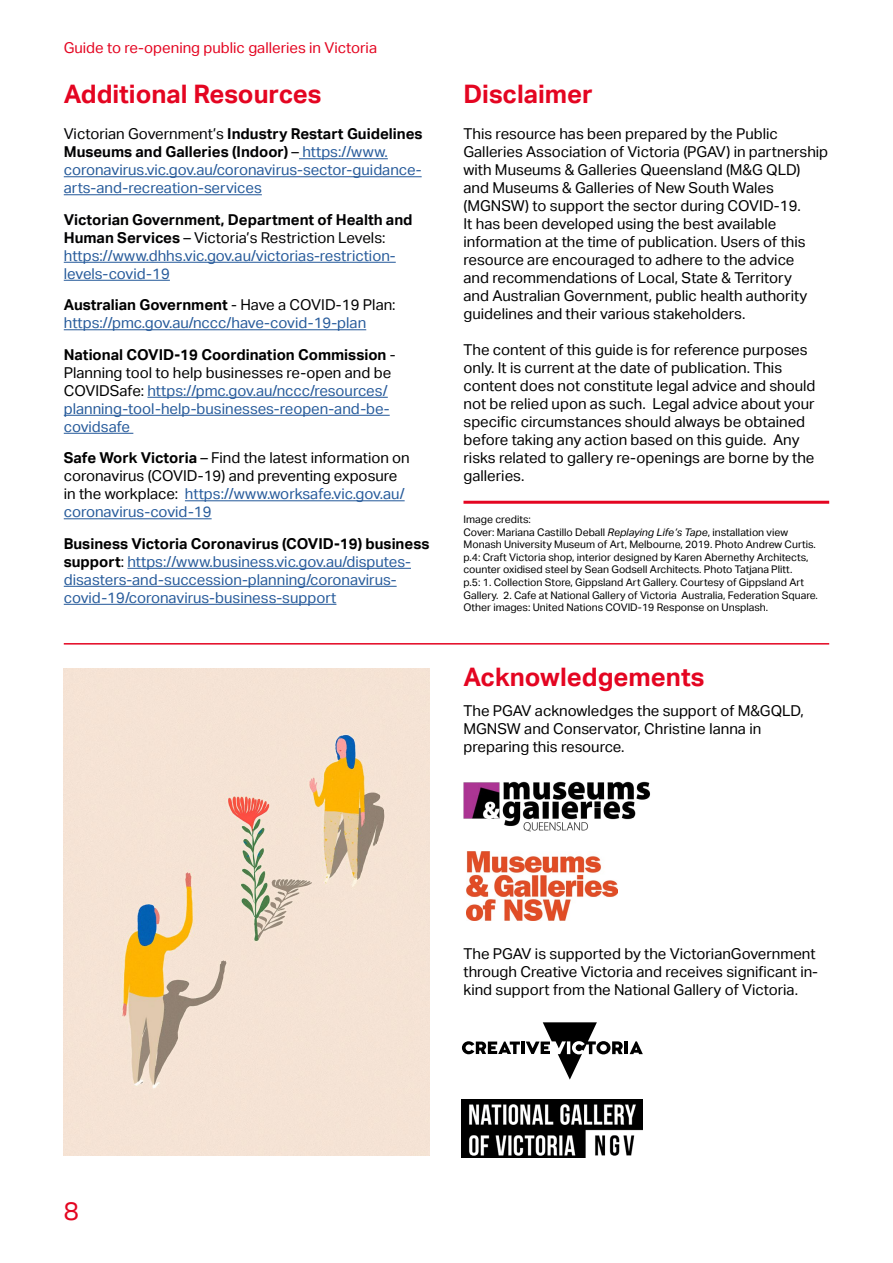
<style>
.page{position:relative;width:893px;height:1263px;background:#fff}
.page>*{position:absolute;margin:0;border:0;box-sizing:border-box;transform-origin:0 0}
.t1{font:700 25.5px "Aktiv Grotesk";color:#e40521}
.t2{font:25.5px "Aktiv Grotesk";color:#e40521}
.t3{font:15px/18px "Aktiv Grotesk";color:#000}
.t4{font:15px/18px "Aktiv Grotesk";color:#275b9b}
.t5{font:15px "Aktiv Grotesk";color:#e40521}
.t6{font:10.5px/12.6px "Aktiv Grotesk";color:#000}
.s1{color:#020203}
.s2{font-weight:700;color:#020203}
.s3{font-weight:700;color:#000}
.s4{color:#000}
.s5{font-weight:700}
.s6{color:#275b9b}
.s7{font-style:italic}
</style>
<div class="page">
<hr style="left:299px;top:158px;width:89px;height:1px;background:#275b9b">
<hr style="left:64px;top:176px;width:358px;height:1px;background:#275b9b">
<hr style="left:64px;top:194px;width:198px;height:1px;background:#275b9b">
<hr style="left:64px;top:262px;width:332px;height:1px;background:#275b9b">
<hr style="left:64px;top:280px;width:106px;height:1px;background:#275b9b">
<hr style="left:64px;top:329px;width:302px;height:1px;background:#275b9b">
<hr style="left:147px;top:397px;width:241px;height:1px;background:#275b9b">
<hr style="left:64px;top:415px;width:326px;height:1px;background:#275b9b">
<hr style="left:64px;top:433px;width:69px;height:1px;background:#275b9b">
<hr style="left:185px;top:500px;width:220px;height:1px;background:#275b9b">
<hr style="left:64px;top:518px;width:148px;height:1px;background:#275b9b">
<hr style="left:127px;top:568px;width:284px;height:1px;background:#275b9b">
<hr style="left:64px;top:586px;width:333px;height:1px;background:#275b9b">
<hr style="left:64px;top:604px;width:272px;height:1px;background:#275b9b">
<img style="left:64px;top:668px;width:365px;height:487px">
<hr style="left:64px;top:643px;width:765px;height:1px;background:#e40521">
<img style="left:463px;top:781px;width:187px;height:51px">
<img style="left:466px;top:852px;width:152px;height:69px">
<svg style="left:630px;top:1041px;width:13px;height:13px"></svg>
<hr style="left:624px;top:1041px;width:4px;height:13px;background:#000">
<svg style="left:462px;top:1022px;width:161px;height:57px"></svg>
<img style="left:462px;top:1100px;width:181px;height:57px">
<hr style="left:463px;top:501px;width:366px;height:3px;background:#e40521">
<p class="t5" style="left:64px;top:39px;width:315px">Guide to re-opening public galleries in Victoria</p>
<h1 class="t1" style="left:64px;top:80px;width:259px">Additional Resources</h1>
<p class="t4" style="left:64px;top:125px;width:360px"><span class="s1">Victorian Government’s</span> <span class="s2">Industry Restart Guidelines Museums and Galleries (Indoor)</span> <span class="s1">–</span> https://www. coronavirus.vic.gov.au/coronavirus-sector-guidance&shy;arts-and-recreation-services</p>
<p class="t4" style="left:64px;top:211px;width:350px"><span class="s2">Victorian Government, Department of Health and Human Services</span> <span class="s1">– Victoria’s Restriction Levels: </span>https://www.dhhs.vic.gov.au/victorias-restriction&shy;levels-covid-19</p>
<p class="t4" style="left:64px;top:296px;width:333px"><span class="s3">Australian Government</span> <span class="s4">- Have a COVID-19 Plan: </span>https://pmc.gov.au/nccc/have-covid-19-plan</p>
<p class="t4" style="left:64px;top:346px;width:333px"><span class="s3">National COVID-19 Coordination Commission</span> <span class="s4">- Planning tool to help businesses re-open and be COVIDSafe:</span> https://pmc.gov.au/nccc/resources/ planning-tool-help-businesses-reopen-and-be&shy;covidsafe</p>
<p class="t3" style="left:64px;top:449px;width:348px"><span class="s5">Safe Work Victoria</span> – Find the latest information on coronavirus (COVID-19) and preventing exposure in the workplace: <span class="s6">https://www.worksafe.vic.gov.au/ coronavirus-covid-19</span></p>
<p class="t4" style="left:64px;top:535px;width:367px"><span class="s3">Business Victoria Coronavirus (COVID-19) business support</span><span class="s4">:</span> https://www.business.vic.gov.au/disputes&shy;disasters-and-succession-planning/coronavirus&shy;covid-19/coronavirus-business-support</p>
<h1 class="t1" style="left:463px;top:80px;width:131px">Disclaimer</h1>
<p class="t3" style="left:463px;top:125px;width:366px">This resource has been prepared by the Public Galleries Association of Victoria (PGAV) in partnership with Museums &amp; Galleries Queensland (M&amp;G QLD) and Museums &amp; Galleries of New South Wales (MGNSW) to support the sector during COVID-19.<br>It has been developed using the best available information at the time of publication. Users of this resource are encouraged to adhere to the advice<br>and recommendations of Local, State &amp; Territory<br>and Australian Government, public health authority guidelines and their various stakeholders.</p>
<p class="t3" style="left:463px;top:341px;width:353px">The content of this guide is for reference purposes only. It is current at the date of publication. This content does not constitute legal advice and should not be relied upon as such. Legal advice about your specific circumstances should always be obtained before taking any action based on this guide. Any risks related to gallery re-openings are borne by the galleries.</p>
<p class="t6" style="left:463px;top:513px;width:356px">Image credits:<br>Cover: Mariana Castillo Deball <span class="s7">Replaying Life’s Tape</span>, installation view Monash University Museum of Art, Melbourne, 2019. Photo Andrew Curtis. p.4: Craft Victoria shop, interior designed by Karen Abernethy Architects, counter oxidised steel by Sean Godsell Architects. Photo Tatjana Plitt.<br>p.5: 1. Collection Store, Gippsland Art Gallery. Courtesy of Gippsland Art Gallery. 2. Cafe at National Gallery of Victoria Australia, Federation Square.<br>Other images: United Nations COVID-19 Response on Unsplash.</p>
<h1 class="t1" style="left:463px;top:663px;width:242px">Acknowledgements</h1>
<p class="t3" style="left:463px;top:702px;width:342px">The PGAV acknowledges the support of M&amp;GQLD,<br>MGNSW and Conservator, Christine Ianna in preparing this resource.</p>
<p class="t3" style="left:463px;top:944px;width:356px">The PGAV is supported by the VictorianGovernment through Creative Victoria and receives significant in&shy;kind support from the National Gallery of Victoria.</p>
<h1 class="t2" style="left:64px;top:1197px;width:17px">8</h1>
</div>
